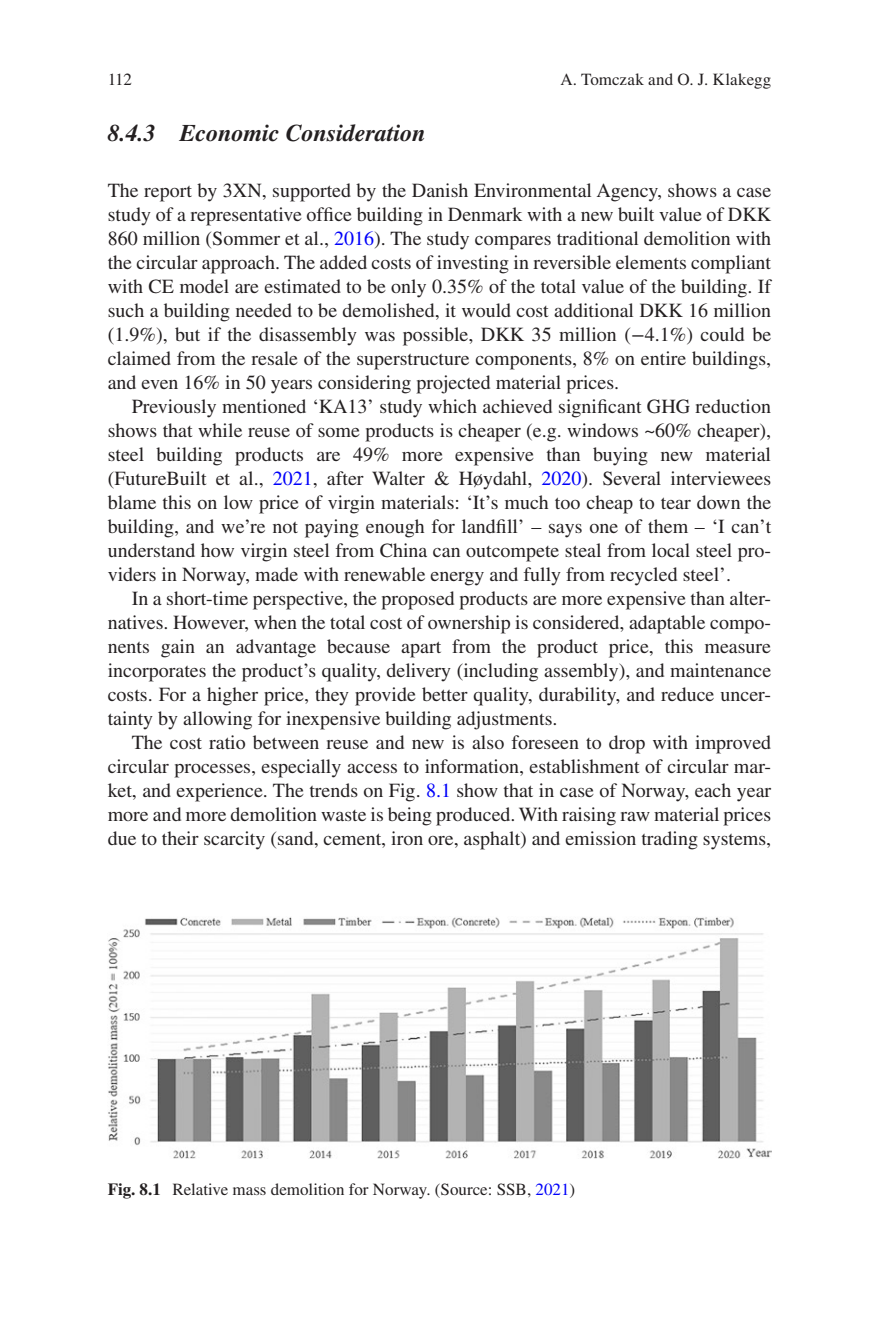
<style>
.page{position:relative;width:879px;height:1333px;background:#fff}
.page>*{position:absolute;margin:0;border:0;box-sizing:border-box;transform-origin:0 0}
._2_hd{font:italic 700 24px "Times LT Std";color:#231f20}
.Text{font:20px/24px "Times LT Std";color:#231f20;text-align:justify}
.Text_flush{font:20px/24px "Times LT Std";color:#231f20;text-align:justify}
.t1{font:17px "Times LT Std";color:#231f20}
.s1{color:#0000fa}
.s2{font-family:"STIX General"}
.s3{font-weight:700}
</style>
<div class="page">
<img style="left:108px;top:917px;width:663px;height:241px">
<p class="t1" style="left:108px;top:70px;width:26px">112</p>
<h3 class="_2_hd" style="left:108px;top:119px;width:320px">8.4.3 Economic Consideration</h3>
<p class="t1" style="left:560px;top:70px;width:212px">A. Tomczak and O. J. Klakegg</p>
<p class="Text_flush" style="left:108px;top:178px;width:665px">The report by 3XN, supported by the Danish Environmental Agency, shows a case study of a representative office building in Denmark with a new built value of DKK 860 million (Sommer et al., <span class="s1">2016</span>). The study compares traditional demolition with the circular approach. The added costs of investing in reversible elements compliant with CE model are estimated to be only 0.35% of the total value of the building. If such a building needed to be demolished, it would cost additional DKK 16 million (1.9%), but if the disassembly was possible, DKK 35 million (<span class="s2">−</span>4.1%) could be claimed from the resale of the superstructure components, 8% on entire buildings, and even 16% in 50 years considering projected material prices.</p>
<p class="Text" style="left:108px;top:394px;width:665px;text-indent:24px">Previously mentioned ‘KA13’ study which achieved significant GHG reduction shows that while reuse of some products is cheaper (e.g. windows ~60% cheaper), steel building products are 49% more expensive than buying new material (FutureBuilt et al., <span class="s1">2021</span>, after Walter &amp; Høydahl, <span class="s1">2020</span>). Several interviewees blame this on low price of virgin materials: ‘It’s much too cheap to tear down the building, and we’re not paying enough for landfill’ – says one of them – ‘I can’t understand how virgin steel from China can outcompete steal from local steel pro&shy;viders in Norway, made with renewable energy and fully from recycled steel’.</p>
<p class="Text" style="left:108px;top:586px;width:665px;text-indent:24px">In a short-time perspective, the proposed products are more expensive than alter&shy;natives. However, when the total cost of ownership is considered, adaptable compo&shy;nents gain an advantage because apart from the product price, this measure incorporates the product’s quality, delivery (including assembly), and maintenance costs. For a higher price, they provide better quality, durability, and reduce uncer&shy;tainty by allowing for inexpensive building adjustments.</p>
<p class="Text" style="left:108px;top:730px;width:665px;text-indent:24px">The cost ratio between reuse and new is also foreseen to drop with improved circular processes, especially access to information, establishment of circular mar&shy;ket, and experience. The trends on Fig. <span class="s1">8.1</span> show that in case of Norway, each year more and more demolition waste is being produced. With raising raw material prices due to their scarcity (sand, cement, iron ore, asphalt) and emission trading systems,</p>
<p class="t1" style="left:108px;top:1179px;width:469px"><span class="s3">Fig. 8.1</span> Relative mass demolition for Norway. (Source: SSB, <span class="s1">2021</span>)</p>
</div>
